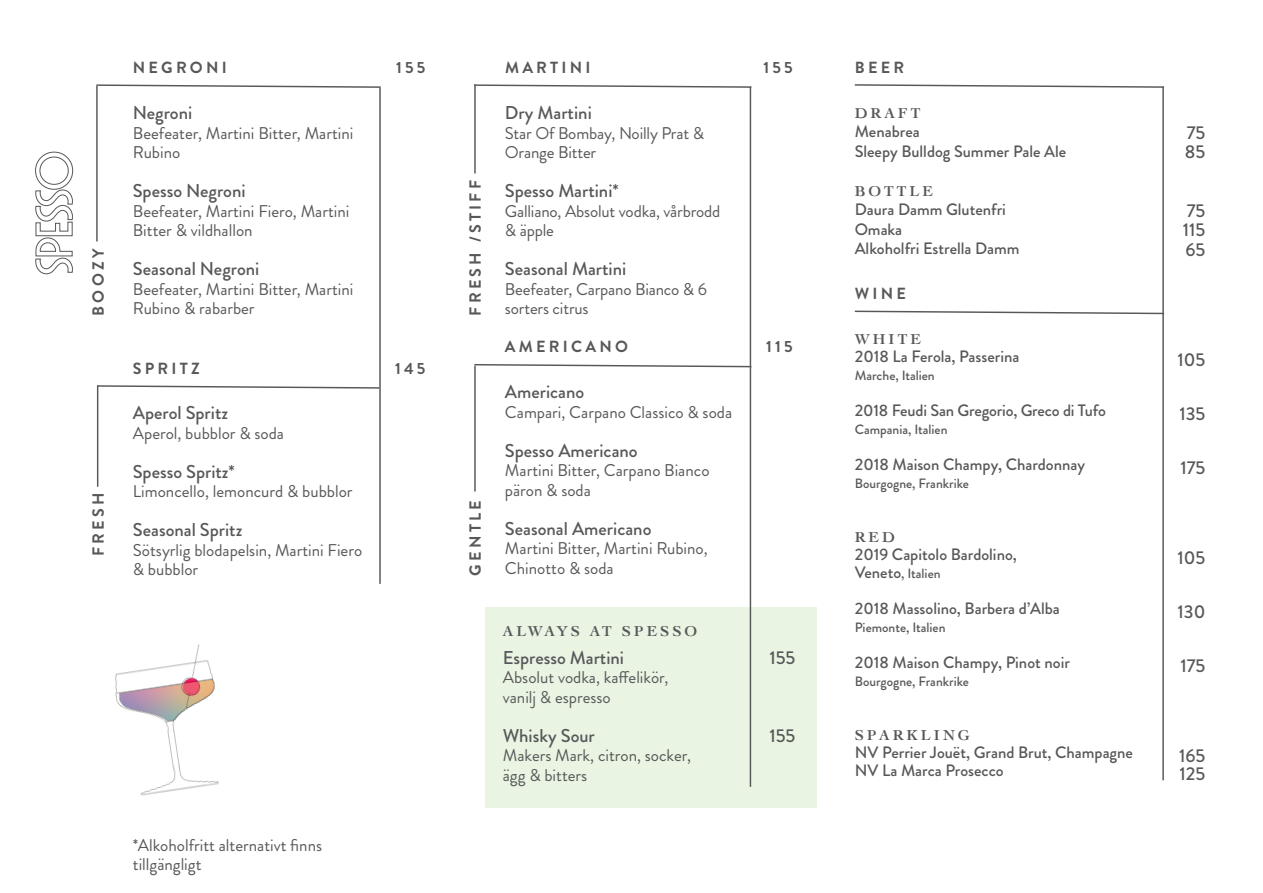
<style>
.page{position:relative;width:1263px;height:893px;background:#fff}
.page>*{position:absolute;margin:0;border:0;box-sizing:border-box;transform-origin:0 0}
.t1{font:500 18.6px "Brandon Grotesque";color:#57585a}
.t2{font:16.95px/19.5px "Brandon Grotesque";color:#57585a}
.t3{font:500 16.5px/18px "Brandon Grotesque";color:#57585a}
.t4{font:700 16.2px "Brandon Grotesque";letter-spacing:.2em;color:#57585a}
.t5{font:700 15px "Cochin";letter-spacing:.2em;color:#57585a}
.t6{font:500 13.5px "Brandon Grotesque";color:#57585a}
.s1{font-size:16.5px}
</style>
<div class="page">
<img style="left:115px;top:644px;width:104px;height:152px">
<hr style="left:96px;top:86px;width:2px;height:156px;background:#57585a">
<svg style="left:35px;top:151px;width:39px;height:124px"></svg>
<div style="left:485px;top:607px;width:332px;height:201px;background:#e9f5e2"></div>
<hr style="left:379px;top:88px;width:2px;height:496px;background:#57585a">
<svg style="left:96px;top:84px;width:285px;height:5px"></svg>
<svg style="left:98px;top:384px;width:283px;height:5px"></svg>
<hr style="left:750px;top:87px;width:1px;height:700px;background:#57585a">
<svg style="left:476px;top:84px;width:276px;height:5px"></svg>
<svg style="left:474px;top:363px;width:278px;height:5px"></svg>
<hr style="left:1162px;top:87px;width:2px;height:693px;background:#57585a">
<svg style="left:854px;top:84px;width:311px;height:5px"></svg>
<svg style="left:854px;top:310px;width:311px;height:5px"></svg>
<hr style="left:474px;top:84px;width:2px;height:89px;background:#57585a">
<hr style="left:97px;top:385px;width:1px;height:102px;background:#57585a">
<hr style="left:474px;top:366px;width:2px;height:126px;background:#57585a">
<p class="t4" style="left:87px;top:316px;width:69px;rotate:-90deg">BOOZY</p>
<p class="t4" style="left:133px;top:56px;width:95px">NEGRONI</p>
<p class="t4" style="left:396px;top:56px;width:31px">155</p>
<p class="t1" style="left:133px;top:100px;width:61px">Negroni</p>
<p class="t2" style="left:133px;top:123px;width:222px">Beefeater, Martini Bitter, Martini<br>Rubino</p>
<p class="t1" style="left:133px;top:178px;width:114px">Spesso Negroni</p>
<p class="t2" style="left:133px;top:201px;width:218px">Beefeater, Martini Fiero, Martini</p>
<p class="t2" style="left:133px;top:221px;width:121px">Bitter &amp; vildhallon</p>
<p class="t1" style="left:133px;top:256px;width:128px">Seasonal Negroni</p>
<p class="t2" style="left:133px;top:279px;width:222px">Beefeater, Martini Bitter, Martini<br>Rubino &amp; rabarber</p>
<p class="t4" style="left:464px;top:316px;width:137px;rotate:-90deg">FRESH /STIFF</p>
<p class="t4" style="left:133px;top:357px;width:69px">SPRITZ</p>
<p class="t4" style="left:395px;top:357px;width:32px">145</p>
<p class="t1" style="left:133px;top:400px;width:97px">Aperol Spritz</p>
<p class="t2" style="left:133px;top:424px;width:153px">Aperol, bubblor &amp; soda</p>
<p class="t1" style="left:133px;top:459px;width:103px">Spesso Spritz*</p>
<p class="t2" style="left:133px;top:482px;width:221px">Limoncello, lemoncurd &amp; bubblor</p>
<p class="t1" style="left:133px;top:517px;width:111px">Seasonal Spritz</p>
<p class="t2" style="left:133px;top:541px;width:231px">Sötsyrlig blodapelsin, Martini Fiero &amp; bubblor</p>
<p class="t4" style="left:87px;top:556px;width:65px;rotate:-90deg">FRESH</p>
<p class="t4" style="left:464px;top:575px;width:77px;rotate:-90deg">GENTLE</p>
<p class="t2" style="left:133px;top:835px;width:191px">*Alkoholfritt alternativt finns tillgängligt</p>
<p class="t4" style="left:505px;top:56px;width:87px">MARTINI</p>
<p class="t4" style="left:763px;top:56px;width:31px">155</p>
<p class="t1" style="left:505px;top:100px;width:88px">Dry Martini</p>
<p class="t2" style="left:505px;top:123px;width:200px">Star Of Bombay, Noilly Prat &amp;</p>
<p class="t2" style="left:505px;top:143px;width:93px">Orange Bitter</p>
<p class="t1" style="left:505px;top:178px;width:115px">Spesso Martini*</p>
<p class="t2" style="left:505px;top:201px;width:217px">Galliano, Absolut vodka, vårbrodd &amp; äpple</p>
<p class="t1" style="left:505px;top:256px;width:123px">Seasonal Martini</p>
<p class="t2" style="left:505px;top:279px;width:203px">Beefeater, Carpano Bianco &amp; 6 sorters citrus</p>
<p class="t4" style="left:505px;top:335px;width:125px">AMERICANO</p>
<p class="t4" style="left:766px;top:335px;width:28px">115</p>
<p class="t1" style="left:505px;top:379px;width:81px">Americano</p>
<p class="t2" style="left:505px;top:402px;width:229px">Campari, Carpano Classico &amp; soda</p>
<p class="t1" style="left:505px;top:437px;width:134px">Spesso Americano</p>
<p class="t2" style="left:505px;top:461px;width:206px">Martini Bitter, Carpano Bianco</p>
<p class="t2" style="left:505px;top:480px;width:87px">päron &amp; soda</p>
<p class="t1" style="left:505px;top:515px;width:148px">Seasonal Americano</p>
<p class="t2" style="left:505px;top:539px;width:204px">Martini Bitter, Martini Rubino,<br>Chinotto &amp; soda</p>
<p class="t5" style="left:503px;top:621px;width:196px">ALWAYS AT SPESSO</p>
<p class="t1" style="left:503px;top:644px;width:123px">Espresso Martini</p>
<p class="t2" style="left:503px;top:668px;width:167px">Absolut vodka, kaffelikör, vanilj &amp; espresso</p>
<p class="t1" style="left:503px;top:722px;width:94px">Whisky Sour</p>
<p class="t2" style="left:503px;top:746px;width:190px">Makers Mark, citron, socker, ägg &amp; bitters</p>
<p class="t1" style="left:769px;top:644px;width:28px">155</p>
<p class="t1" style="left:769px;top:722px;width:28px">155</p>
<p class="t4" style="left:855px;top:56px;width:51px">BEER</p>
<p class="t5" style="left:855px;top:103px;width:67px">DRAFT</p>
<p class="t3" style="left:855px;top:123px;width:66px">Menabrea</p>
<p class="t3" style="left:855px;top:142px;width:213px">Sleepy Bulldog Summer Pale Ale</p>
<p class="t5" style="left:855px;top:181px;width:80px">BOTTLE</p>
<p class="t3" style="left:855px;top:201px;width:153px">Daura Damm Glutenfri</p>
<p class="t3" style="left:855px;top:220px;width:49px">Omaka</p>
<p class="t3" style="left:855px;top:240px;width:166px">Alkoholfri Estrella Damm</p>
<p class="t4" style="left:855px;top:282px;width:53px">WINE</p>
<p class="t5" style="left:855px;top:329px;width:68px">WHITE</p>
<p class="t3" style="left:855px;top:347px;width:166px">2018 La Ferola, Passerina</p>
<p class="t6" style="left:855px;top:366px;width:81px">Marche, Italien</p>
<p class="t3" style="left:855px;top:401px;width:253px">2018 Feudi San Gregorio, Greco di Tufo</p>
<p class="t6" style="left:855px;top:420px;width:94px">Campania, Italien</p>
<p class="t3" style="left:855px;top:455px;width:232px">2018 Maison Champy, Chardonnay</p>
<p class="t6" style="left:855px;top:474px;width:116px">Bourgogne, Frankrike</p>
<p class="t5" style="left:855px;top:527px;width:42px">RED</p>
<p class="t3" style="left:855px;top:545px;width:164px">2019 Capitolo Bardolino,</p>
<p class="t6" style="left:855px;top:564px;width:87px"><span class="s1">Veneto</span>, Italien</p>
<p class="t3" style="left:855px;top:599px;width:207px">2018 Massolino, Barbera d’Alba</p>
<p class="t6" style="left:855px;top:618px;width:92px">Piemonte, Italien</p>
<p class="t3" style="left:855px;top:653px;width:217px">2018 Maison Champy, Pinot noir</p>
<p class="t6" style="left:855px;top:672px;width:116px">Bourgogne, Frankrike</p>
<p class="t5" style="left:855px;top:725px;width:117px">SPARKLING</p>
<p class="t3" style="left:855px;top:743px;width:280px">NV Perrier Jouët, Grand Brut, Champagne<br>NV La Marca Prosecco</p>
<p class="t1" style="left:1187px;top:120px;width:20px">75</p>
<p class="t1" style="left:1185px;top:139px;width:22px">85</p>
<p class="t1" style="left:1187px;top:198px;width:20px">75</p>
<p class="t1" style="left:1183px;top:217px;width:24px">115</p>
<p class="t1" style="left:1185px;top:237px;width:21px">65</p>
<p class="t1" style="left:1177px;top:346px;width:29px">105</p>
<p class="t1" style="left:1179px;top:400px;width:27px">135</p>
<p class="t1" style="left:1180px;top:454px;width:27px">175</p>
<p class="t1" style="left:1177px;top:544px;width:29px">105</p>
<p class="t1" style="left:1177px;top:598px;width:29px">130</p>
<p class="t1" style="left:1180px;top:652px;width:27px">175</p>
<p class="t1" style="left:1179px;top:742px;width:28px">165</p>
<p class="t1" style="left:1179px;top:760px;width:27px">125</p>
</div>
